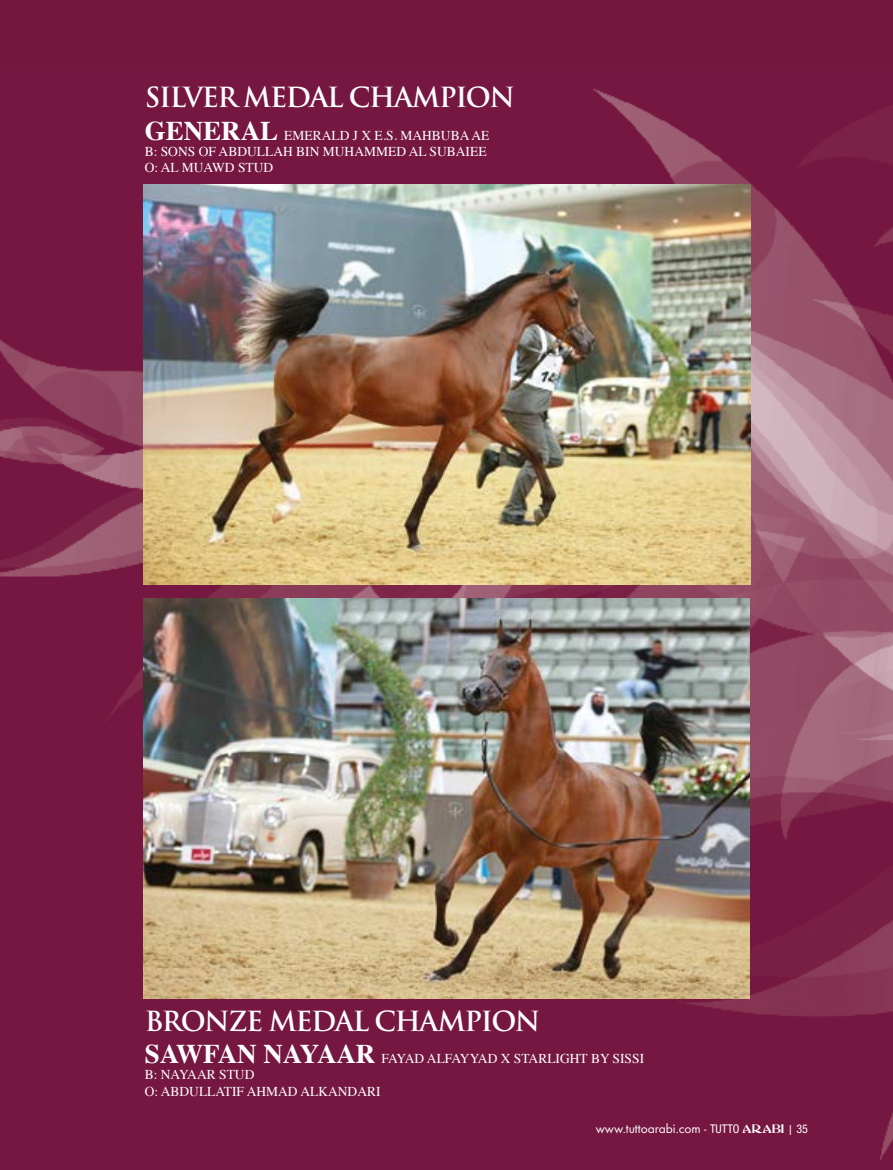
<style>
.page{position:relative;width:893px;height:1170px;background:#fff}
.page>*{position:absolute;margin:0;border:0;box-sizing:border-box;transform-origin:0 0}
.t1{font:700 27px "Trajan Pro";letter-spacing:-.05em;color:#fff}
.t2{font:13.5px/16.2px "Times";color:#fff}
.t3{font:13.5px "Futura T";color:#fff}
.s1{font-weight:700;font-size:27px}
.s2{font-family:"Helvetica Neue";font-stretch:condensed;font-size:12px}
.s3{font-family:"Abbess";font-size:12px}
.s4{font-size:12px}
</style>
<div class="page">
<div style="left:0;top:0;width:893px;height:1169px;background:#74173f"></div>
<img style="left:0;top:89px;width:893px;height:1071px">
<img style="left:144px;top:184px;width:606px;height:400px">
<img style="left:143px;top:599px;width:607px;height:399px">
<h1 class="t1" style="left:145px;top:81px;width:372px">SI LVER MEDAL CHAMPION</h1>
<p class="t2" style="left:145px;top:126px;width:346px"><span class="s1">GENERAL</span> EMERALD J X E.S. MAHBUBA AE<br>B: SONS OF ABDULLAH BIN MUHAMMED AL SUBAIEE<br>O: AL MUAWD</p>
<p class="t2" style="left:238px;top:158px;width:18px">STUD</p>
<h1 class="t1" style="left:145px;top:1003px;width:22px">BRON</h1>
<h1 class="t1" style="left:228px;top:1003px;width:313px">ZE MEDAL CHAMPION</h1>
<p class="t2" style="left:145px;top:1049px;width:501px"><span class="s1">SAWFAN NAYAAR</span> FAYAD ALFAYYAD X STARLIGHT BY SISSI<br>B: NAYAAR STUD<br>O: ABDULLATIF AHMAD ALKANDARI</p>
<p class="t3" style="left:596px;top:1120px;width:214px">www.tuttoarabi.com - <span class="s2">TUTTO</span> <span class="s3">ARABI</span> <span class="s4">|</span> <span class="s2">35</span></p>
</div>
